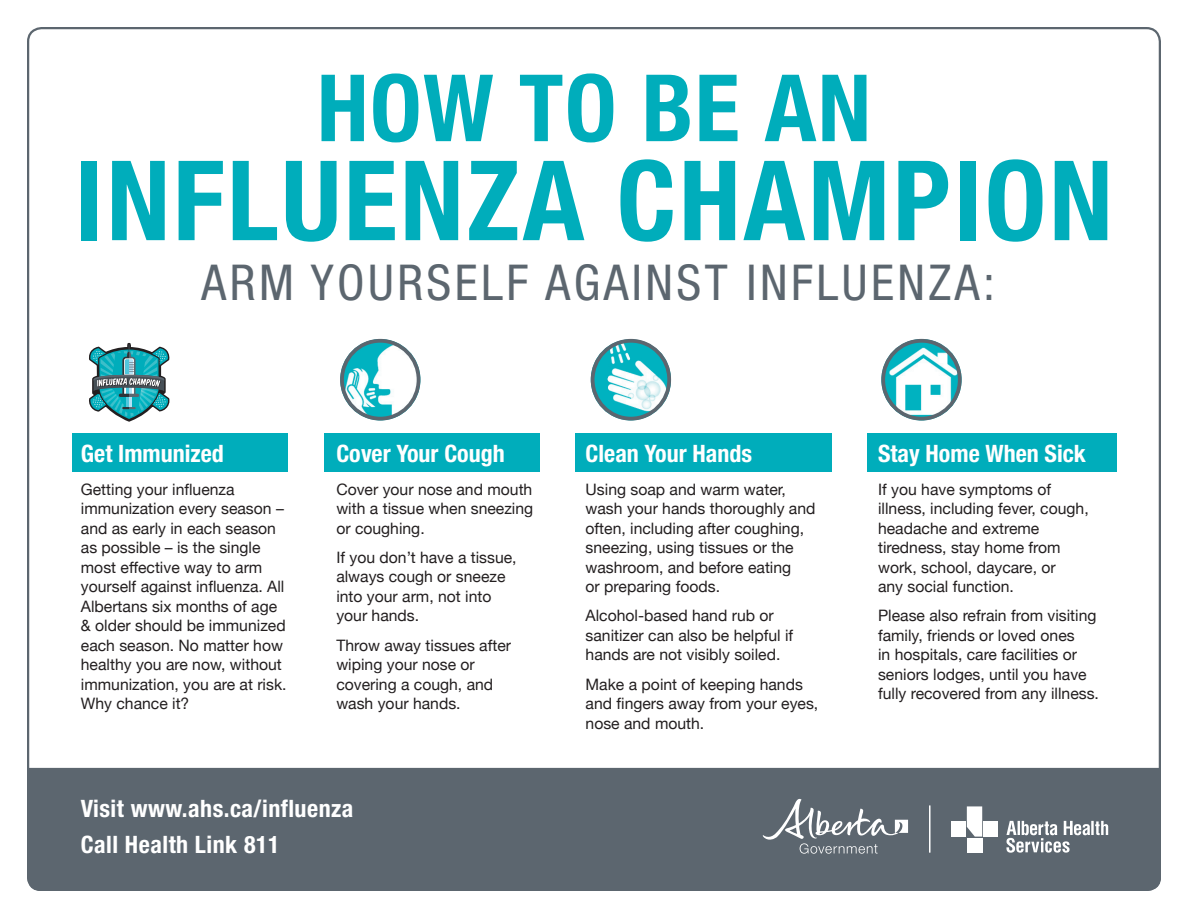
<style>
.page{position:relative;width:1188px;height:918px;background:#fff}
.page>*{position:absolute;margin:0;border:0;box-sizing:border-box;transform-origin:0 0}
.t1{font:700 condensed 111px "Helvetica Neue";letter-spacing:.025em;color:#00adbb}
.t2{font:700 condensed 93px "Helvetica Neue";letter-spacing:.015em;color:#00adbb}
.t3{font:condensed 49.5px "Helvetica Neue";letter-spacing:.07em;color:#5c666f}
.t4{font:700 condensed 24px "Helvetica Neue";color:#fff}
.t5{font:700 condensed 24px/35.4px "Helvetica Neue";letter-spacing:.02em;color:#fff}
.t6{font:15.75px/19.5px "Helvetica Neue";color:#231f20}
</style>
<div class="page">
<div style="left:27px;top:768px;width:1134px;height:123px;background:#5c666f"></div>
<hr style="left:929px;top:805px;width:2px;height:48px;background:#fff">
<svg style="left:762px;top:798px;width:146px;height:56px;background:#757e85"></svg>
<svg style="left:1006px;top:821px;width:102px;height:32px"></svg>
<div style="left:967px;top:838px;width:15px;height:15px;background:#fff"></div>
<div style="left:951px;top:821px;width:15px;height:16px;background:#fff"></div>
<div style="left:984px;top:821px;width:14px;height:16px;background:#fff"></div>
<svg style="left:967px;top:806px;width:15px;height:31px"></svg>
<div style="left:72px;top:433px;width:216px;height:38px;background:#00adbb"></div>
<div style="left:324px;top:433px;width:216px;height:38px;background:#00adbb"></div>
<div style="left:576px;top:433px;width:256px;height:38px;background:#00adbb"></div>
<div style="left:867px;top:433px;width:250px;height:38px;background:#00adbb"></div>
<img style="left:340px;top:339px;width:80px;height:79px">
<div style="left:340px;top:339px;width:80px;height:82px;border:4px solid #5c666f;border-radius:50%"></div>
<img style="left:591px;top:339px;width:80px;height:78px">
<div style="left:591px;top:339px;width:80px;height:82px;border:4px solid #5c666f;border-radius:50%"></div>
<img style="left:881px;top:339px;width:81px;height:77px">
<div style="left:881px;top:339px;width:81px;height:82px;border:4px solid #5c666f;border-radius:50%"></div>
<svg style="left:89px;top:343px;width:81px;height:79px"></svg>
<h2 class="t2" style="left:317px;top:52px;width:556px">HOW TO BE AN</h2>
<h1 class="t1" style="left:75px;top:133px;width:1039px">INFLUENZA CHAMPION</h1>
<h3 class="t3" style="left:202px;top:254px;width:795px">ARM YOURSELF AGAINST INFLUENZA:</h3>
<h3 class="t4" style="left:81px;top:439px;width:144px">Get Immunized</h3>
<p class="t6" style="left:81px;top:480px;width:207px">Getting your influenza immunization every season – and as early in each season as possible – is the single most effective way to arm yourself against influenza. All<br>Albertans six months of age &amp; older should be immunized each season. No matter how healthy you are now, without immunization, you are at risk.<br>Why chance it?</p>
<h3 class="t4" style="left:336px;top:439px;width:170px">Cover Your Cough</h3>
<p class="t6" style="left:336px;top:480px;width:198px;text-align:justify">Cover your nose and mouth with a tissue when sneezing or coughing.</p>
<p class="t6" style="left:336px;top:548px;width:182px">If you don’t have a tissue, always cough or sneeze into your arm, not into your hands.</p>
<p class="t6" style="left:336px;top:636px;width:176px">Throw away tissues after wiping your nose or covering a cough, and wash your hands.</p>
<h3 class="t5" style="left:81px;top:791px;width:274px">Visit www.ahs.ca/influenza<br>Call Health Link 811</h3>
<h3 class="t4" style="left:586px;top:439px;width:168px">Clean Your Hands</h3>
<p class="t6" style="left:586px;top:480px;width:231px">Using soap and warm water, wash your hands thoroughly and often, including after coughing, sneezing, using tissues or the washroom, and before eating<br>or preparing foods.</p>
<p class="t6" style="left:586px;top:607px;width:209px">Alcohol-based hand rub or sanitizer can also be helpful if hands are not visibly soiled.</p>
<p class="t6" style="left:586px;top:675px;width:234px">Make a point of keeping hands and fingers away from your eyes, nose and mouth.</p>
<h3 class="t4" style="left:878px;top:439px;width:209px">Stay Home When Sick</h3>
<p class="t6" style="left:878px;top:480px;width:212px">If you have symptoms of illness, including fever, cough, headache and extreme tiredness, stay home from work, school, daycare, or<br>any social function.</p>
<p class="t6" style="left:878px;top:607px;width:222px">Please also refrain from visiting family, friends or loved ones<br>in hospitals, care facilities or seniors lodges, until you have fully recovered from any illness.</p>
</div>
